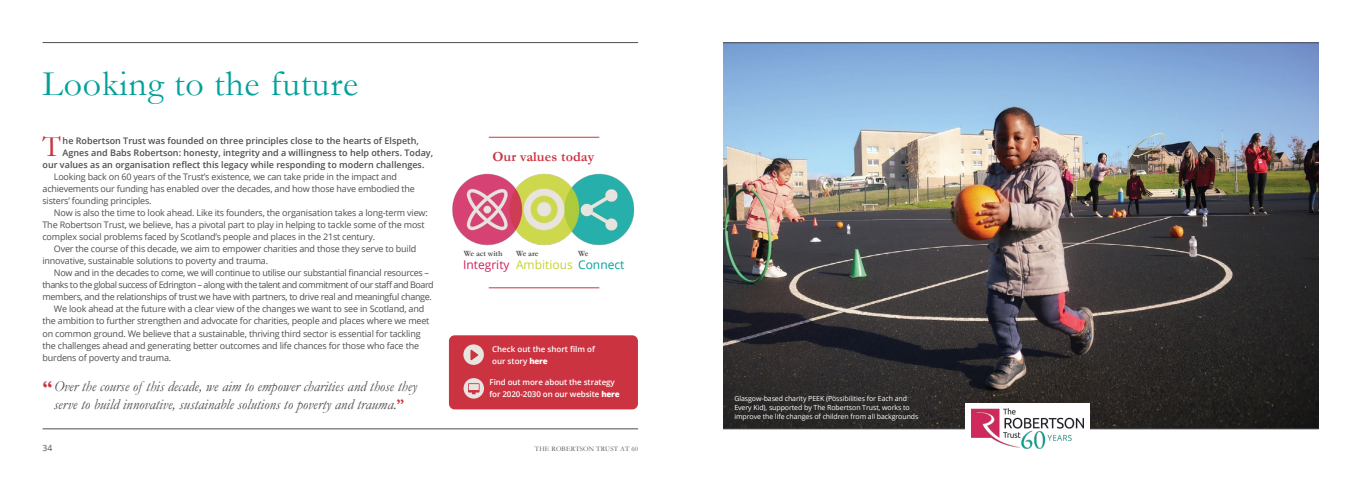
<style>
.page{position:relative;width:1361px;height:477px;background:#fff}
.page>*{position:absolute;margin:0;border:0;box-sizing:border-box;transform-origin:0 0}
.t1{font:36px "Garamond";letter-spacing:.02em;color:#00a19a}
.t2{font:29.8px "Garamond";color:#cc3341}
.t3{font:italic 15px/18px "Garamond";color:#4f4d50;text-align:center}
.t4{font:700 14px "Garamond";letter-spacing:.01em;color:#cc3341}
.t5{font:12px "Open Sans";color:#cf205c}
.t6{font:9px/12px "Open Sans";letter-spacing:-.02em;color:#4f4d50}
.t7{font:600 9px "Open Sans";color:#4f4d50}
.t8{font:9px "Open Sans";letter-spacing:-.05em;color:#4f4d50}
.t9{font:8.5px "Open Sans";color:#4f4d50}
.t10{font:600 8px/12px "Open Sans";letter-spacing:-.01em;color:#fff}
.t11{font:700 8px "Garamond";letter-spacing:-.01em;color:#4f4d50}
.t12{font:7px/9px "Open Sans";letter-spacing:-.01em;color:#fff}
.t13{font:7px "Garamond";letter-spacing:.02em;color:#4f4d50}
.s1{font-weight:700;font-style:normal;font-size:20px;color:#cc3341}
.s2{font-weight:700;font-style:normal;color:#cc3341}
.s3{color:#c6d22d}
.s4{color:#00a199}
.s5{font-weight:800}
</style>
<div class="page">
<hr style="left:43px;top:42px;width:595px;height:1px;background:#4f4d50">
<hr style="left:43px;top:428px;width:595px;height:1px;background:#4f4d50">
<img style="left:723px;top:44px;width:595px;height:384px">
<hr style="left:723px;top:43px;width:595px;height:1px;background:#4f4d50">
<hr style="left:723px;top:428px;width:595px;height:1px;background:#4f4d50">
<div style="left:965px;top:403px;width:124px;height:51px;background:#fff"></div>
<img style="left:971px;top:408px;width:113px;height:41px">
<div style="left:449px;top:335px;width:189px;height:74px;background:#cc3341;border-radius:6px"></div>
<img style="left:452px;top:173px;width:183px;height:72px">
<div style="left:463px;top:344px;width:21px;height:20px;background:#e8e4df;border-radius:50%"></div>
<svg style="left:470px;top:349px;width:8px;height:11px"></svg>
<div style="left:463px;top:378px;width:21px;height:20px;background:#e8e4df;border-radius:50%"></div>
<svg style="left:468px;top:383px;width:11px;height:11px"></svg>
<hr style="left:489px;top:137px;width:110px;height:1px;background:#cc3341">
<hr style="left:489px;top:287px;width:110px;height:1px;background:#cc3341">
<h1 class="t1" style="left:43px;top:59px;width:317px">Looking to the future</h1>
<h2 class="t2" style="left:43px;top:127px;width:20px">T</h2>
<p class="t7" style="left:63px;top:135px;width:358px">he Robertson Trust was founded on three principles close to the hearts of Elspeth,</p>
<p class="t7" style="left:63px;top:147px;width:372px">Agnes and Babs Robertson: honesty, integrity and a willingness to help others. Today,</p>
<p class="t7" style="left:43px;top:159px;width:383px">our values as an organisation reflect this legacy while responding to modern challenges.</p>
<p class="t6" style="left:43px;top:170px;width:374px;text-indent:11px">Looking back on 60 years of the Trust’s existence, we can take pride in the impact and achievements our funding has enabled over the decades, and how those have embodied the sisters’ founding principles.</p>
<p class="t6" style="left:43px;top:206px;width:387px;text-indent:11px">Now is also the time to look ahead. Like its founders, the organisation takes a long-term view:<br>The Robertson Trust, we believe, has a pivotal part to play in helping to tackle some of the most complex social problems faced by Scotland’s people and places in the 21st century.</p>
<p class="t6" style="left:43px;top:242px;width:375px;text-indent:11px">Over the course of this decade, we aim to empower charities and those they serve to build innovative, sustainable solutions to poverty and trauma.</p>
<p class="t6" style="left:54px;top:266px;width:377px">Now and in the decades to come, we will continue to utilise our substantial financial resources –</p>
<p class="t8" style="left:43px;top:279px;width:393px">thanks to the global success of Edrington – along with the talent and commitment of our staff and Board</p>
<p class="t6" style="left:43px;top:290px;width:391px">members, and the relationships of trust we have with partners, to drive real and meaningful change.</p>
<p class="t6" style="left:54px;top:302px;width:372px">We look ahead at the future with a clear view of the changes we want to see in Scotland, and</p>
<p class="t6" style="left:43px;top:314px;width:388px">the ambition to further strengthen and advocate for charities, people and places where we meet</p>
<p class="t6" style="left:43px;top:326px;width:380px">on common ground. We believe that a sustainable, thriving third sector is essential for tackling</p>
<p class="t6" style="left:43px;top:338px;width:378px">the challenges ahead and generating better outcomes and life chances for those who face the</p>
<p class="t6" style="left:43px;top:350px;width:130px">burdens of poverty and trauma.</p>
<h3 class="t3" style="left:43px;top:377px;width:376px"><span class="s1">“</span>Over the course of this decade, we aim to empower charities and those they serve to build innovative, sustainable solutions to poverty and trauma.<span class="s2">”</span></h3>
<h3 class="t4" style="left:492px;top:147px;width:103px">Our values today</h3>
<p class="t11" style="left:464px;top:248px;width:40px">We act with</p>
<p class="t11" style="left:516px;top:248px;width:24px">We are</p>
<p class="t11" style="left:578px;top:248px;width:12px">We</p>
<h3 class="t5" style="left:463px;top:256px;width:163px">Integrity <span class="s3">Ambitious</span> <span class="s4">Connect</span></h3>
<p class="t10" style="left:492px;top:342px;width:104px">Check out the short film of our story <span class="s5">here</span></p>
<p class="t10" style="left:489px;top:375px;width:132px">Find out more about the strategy for 2020-2030 on our website <span class="s5">here</span></p>
<p class="t9" style="left:43px;top:442px;width:11px">34</p>
<p class="t13" style="left:535px;top:444px;width:105px">THE ROBERTSON TRUST AT 60</p>
<p class="t12" style="left:734px;top:393px;width:186px">Glasgow-based charity PEEK (Possibilities for Each and<br>Every Kid), supported by The Robertson Trust, works to improve the life changes of children from all backgrounds</p>
</div>
